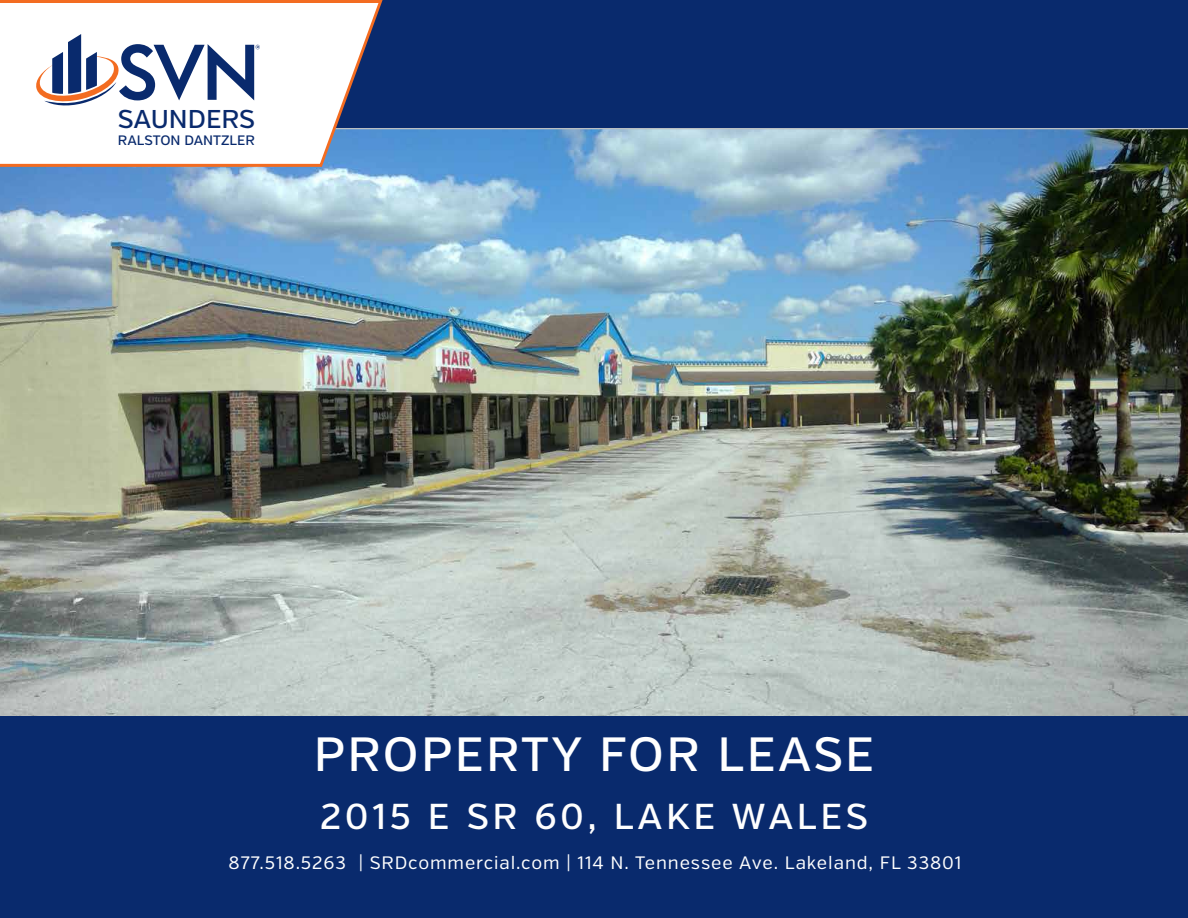
<style>
.page{position:relative;width:1188px;height:918px;background:#fff}
.page>*{position:absolute;margin:0;border:0;box-sizing:border-box;transform-origin:0 0}
.t1{font:500 48px "Verb";letter-spacing:.05em;color:#fff}
.t2{font:500 36px "Verb";letter-spacing:.1em;color:#fefefe}
.t3{font:500 25.8px "Verb";color:#092a6d}
.t4{font:18px "Verb";letter-spacing:.05em;color:#fff}
.t5{font:500 13.65px "Verb";color:#092a6d}
</style>
<div class="page">
<div style="left:292px;top:0;width:896px;height:129px;background:#092a6d"></div>
<img style="left:0;top:129px;width:1188px;height:587px">
<div style="left:0;top:716px;width:1188px;height:202px;background:#092a6d"></div>
<svg style="left:0;top:0;width:385px;height:168px"></svg>
<svg style="left:35px;top:34px;width:225px;height:73px"></svg>
<h3 class="t3" style="left:118px;top:104px;width:139px">SAUNDERS</h3>
<p class="t5" style="left:118px;top:132px;width:138px">RALSTON DANTZLER</p>
<h1 class="t1" style="left:314px;top:726px;width:562px">PROPERTY FOR LEASE</h1>
<h2 class="t2" style="left:320px;top:795px;width:549px">2015 E SR 60, LAKE WALES</h2>
<p class="t4" style="left:229px;top:852px;width:734px">877.518.5263 | SRDcommercial.com | 114 N. Tennessee Ave. Lakeland, FL 33801</p>
</div>
